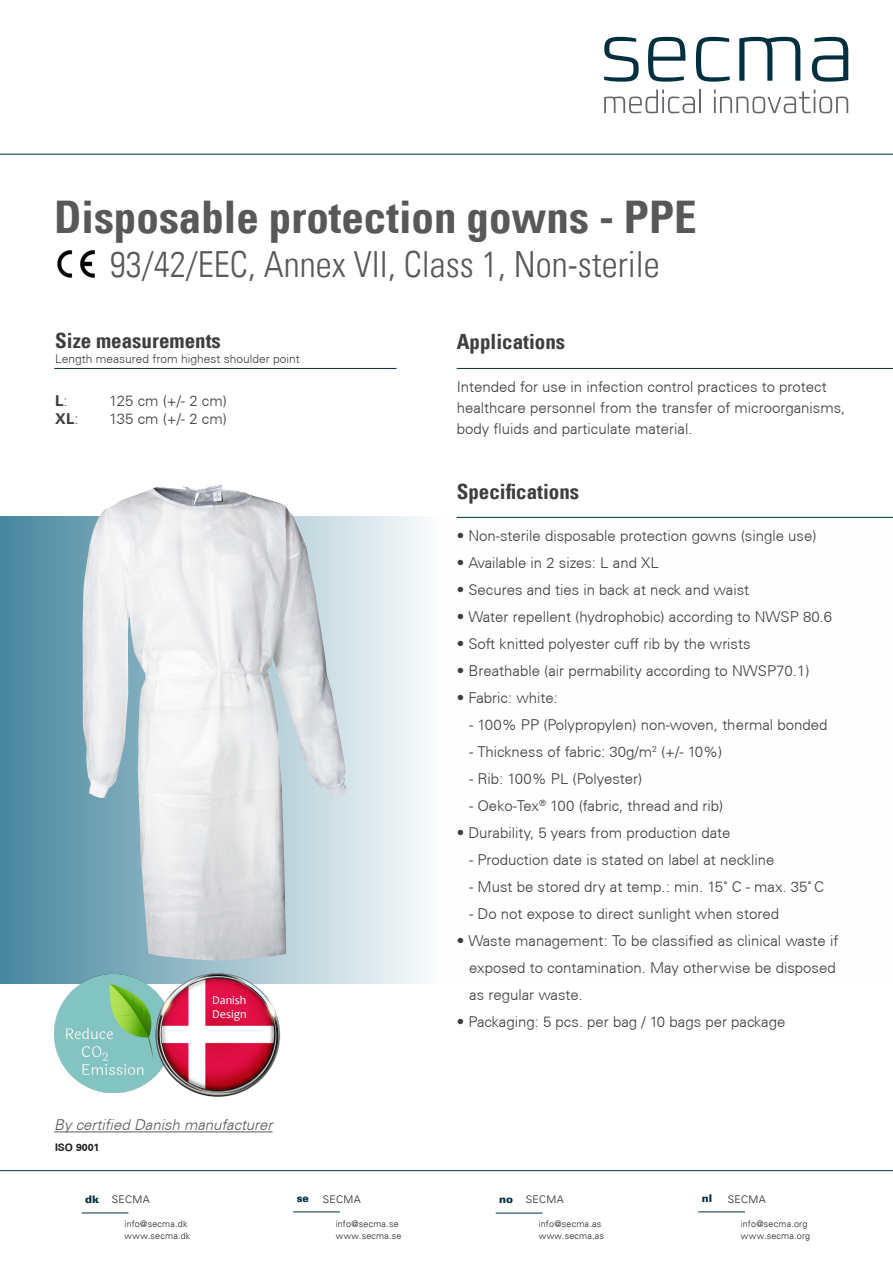
<style>
.page{position:relative;width:893px;height:1263px;background:#fff}
.page>*{position:absolute;margin:0;border:0;box-sizing:border-box;transform-origin:0 0}
.t1{font:700 condensed 45px "Univers LT";color:#57585a}
.t2{font:300 condensed 36px "Univers LT";color:#57585a}
.t3{font:700 condensed 21px "Univers LT";color:#3e3e3f}
.t4{font:300 15px/27px "Univers CE";color:#3e3e3f}
.t5{font:italic 300 15px "Univers CE";color:#57585a}
.t6{font:700 15px "Univers CE";color:#3e3e3f}
.t7{font:300 12px "Univers CE";color:#3e3e3f}
.t8{font:12px/14.4px "Candara";color:#fff}
.Kontaktbund-info{font:300 10.5px "Univers LT";letter-spacing:.025em;color:#231f20}
.t9{font:900 10.5px "Univers LT";color:#002f44}
.t10{font:700 10.5px "Univers CE";color:#231f20}
.Kontaktbund-info-2{font:300 9px "Univers LT";letter-spacing:.025em;color:#231f20}
.s1{font-weight:300}
</style>
<div class="page">
<svg style="left:0;top:517px;width:457px;height:467px"></svg>
<svg style="left:604px;top:37px;width:35px;height:45px"></svg>
<svg style="left:648px;top:37px;width:37px;height:45px"></svg>
<svg style="left:696px;top:37px;width:34px;height:45px"></svg>
<svg style="left:739px;top:37px;width:61px;height:44px"></svg>
<svg style="left:812px;top:37px;width:36px;height:45px"></svg>
<svg style="left:604px;top:90px;width:91px;height:23px"></svg>
<hr style="left:699px;top:90px;width:2px;height:23px;background:#63656a">
<svg style="left:714px;top:90px;width:134px;height:23px"></svg>
<hr style="left:698px;top:1212px;width:47px;height:1px;background:#002f44">
<hr style="left:293px;top:1212px;width:47px;height:1px;background:#002f44">
<hr style="left:82px;top:1213px;width:46px;height:1px;background:#002f44">
<hr style="left:496px;top:1213px;width:46px;height:1px;background:#002f44">
<hr style="left:0;top:1170px;width:893px;height:1px;background:#002f40">
<hr style="left:457px;top:517px;width:436px;height:1px;background:#002f40">
<hr style="left:457px;top:368px;width:436px;height:1px;background:#002f40">
<hr style="left:0;top:154px;width:893px;height:1px;background:#002f44">
<img style="left:54px;top:974px;width:95px;height:119px">
<img style="left:149px;top:972px;width:138px;height:125px">
<hr style="left:54px;top:368px;width:342px;height:1px;background:#002f40">
<img style="left:57px;top:250px;width:38px;height:28px">
<hr style="left:54px;top:1131px;width:219px;height:1px;background:#57585a">
<img style="left:56px;top:484px;width:306px;height:488px">
<p class="t1" style="left:54px;top:190px;width:644px">Disposable protection gowns - PPE</p>
<p class="t2" style="left:110px;top:242px;width:551px">93/42/EEC, Annex VII, Class 1, Non-sterile</p>
<p class="t3" style="left:55px;top:328px;width:167px">Size measurements</p>
<p class="t7" style="left:55px;top:352px;width:246px">Length measured from highest shoulder point</p>
<p class="t6" style="left:55px;top:392px;width:14px">L<span class="s1">:</span></p>
<p class="t4" style="left:109px;top:388px;width:119px">125 cm (+/- 2 cm)</p>
<p class="t6" style="left:55px;top:410px;width:25px">XL<span class="s1">:</span></p>
<p class="t4" style="left:109px;top:406px;width:119px">135 cm (+/- 2 cm)</p>
<p class="t8" style="left:212px;top:993px;width:36px">Danish<br>Design</p>
<p class="t5" style="left:54px;top:1116px;width:220px">By certified Danish manufacturer</p>
<p class="t10" style="left:55px;top:1141px;width:46px">ISO 9001</p>
<p class="t3" style="left:457px;top:329px;width:110px">Applications</p>
<p class="t4" style="left:457px;top:376px;width:390px;line-height:21px">Intended for use in infection control practices to protect healthcare personnel from the transfer of microorganisms, body fluids and particulate material.</p>
<p class="t3" style="left:457px;top:479px;width:124px">Specifications</p>
<p class="t4" style="left:457px;top:522px;width:361px">• Non-sterile disposable protection gowns (single use)</p>
<p class="t4" style="left:457px;top:549px;width:203px">• Available in 2 sizes: L and XL</p>
<p class="t4" style="left:457px;top:576px;width:294px">• Secures and ties in back at neck and waist</p>
<p class="t4" style="left:457px;top:603px;width:377px">• Water repellent (hydrophobic) according to NWSP 80.6</p>
<p class="t4" style="left:457px;top:630px;width:295px">• Soft knitted polyester cuff rib by the wrists</p>
<p class="t4" style="left:457px;top:657px;width:354px">• Breathable (air permability according to NWSP70.1)</p>
<p class="t4" style="left:457px;top:684px;width:103px">• Fabric: white:</p>
<p class="t4" style="left:469px;top:711px;width:360px">- 100% PP (Polypropylen) non-woven, thermal bonded</p>
<p class="t4" style="left:469px;top:738px;width:255px">- Thickness of fabric: 30g/m<sup>2</sup> (+/- 10%)</p>
<p class="t4" style="left:469px;top:765px;width:175px">- Rib: 100% PL (Polyester)</p>
<p class="t4" style="left:469px;top:792px;width:256px">- Oeko-Tex<sup>®</sup> 100 (fabric, thread and rib)</p>
<p class="t4" style="left:457px;top:819px;width:275px">• Durability, 5 years from production date</p>
<p class="t4" style="left:469px;top:846px;width:307px">- Production date is stated on label at neckline</p>
<p class="t4" style="left:469px;top:873px;width:356px">- Must be stored dry at temp.: min. 15˚ C - max. 35˚ C</p>
<p class="t4" style="left:469px;top:900px;width:311px">- Do not expose to direct sunlight when stored</p>
<p class="t4" style="left:469px;top:927px;width:371px;text-indent:-13px">• Waste management: To be classified as clinical waste if exposed to contamination. May otherwise be disposed as regular waste.</p>
<p class="t4" style="left:457px;top:1008px;width:330px">• Packaging: 5 pcs. per bag / 10 bags per package</p>
<p class="Kontaktbund-info" style="left:323px;top:1193px;width:39px">SECMA</p>
<p class="t9" style="left:702px;top:1192px;width:12px">nl</p>
<p class="Kontaktbund-info-2" style="left:336px;top:1218px;width:65px">info@secma.se</p>
<p class="Kontaktbund-info-2" style="left:336px;top:1230px;width:67px">www.secma.se</p>
<p class="Kontaktbund-info" style="left:112px;top:1193px;width:39px">SECMA</p>
<p class="t9" style="left:297px;top:1192px;width:14px">se</p>
<p class="Kontaktbund-info-2" style="left:125px;top:1218px;width:64px">info@secma.dk</p>
<p class="Kontaktbund-info-2" style="left:125px;top:1230px;width:67px">www.secma.dk</p>
<p class="t9" style="left:85px;top:1193px;width:16px">dk</p>
<p class="Kontaktbund-info" style="left:526px;top:1193px;width:39px">SECMA</p>
<p class="Kontaktbund-info-2" style="left:539px;top:1219px;width:64px">info@secma.as</p>
<p class="Kontaktbund-info-2" style="left:539px;top:1231px;width:67px">www.secma.as</p>
<p class="t9" style="left:499px;top:1193px;width:16px">no</p>
<p class="Kontaktbund-info" style="left:728px;top:1193px;width:39px">SECMA</p>
<p class="Kontaktbund-info-2" style="left:741px;top:1218px;width:68px">info@secma.org</p>
<p class="Kontaktbund-info-2" style="left:741px;top:1230px;width:71px">www.secma.org</p>
</div>
